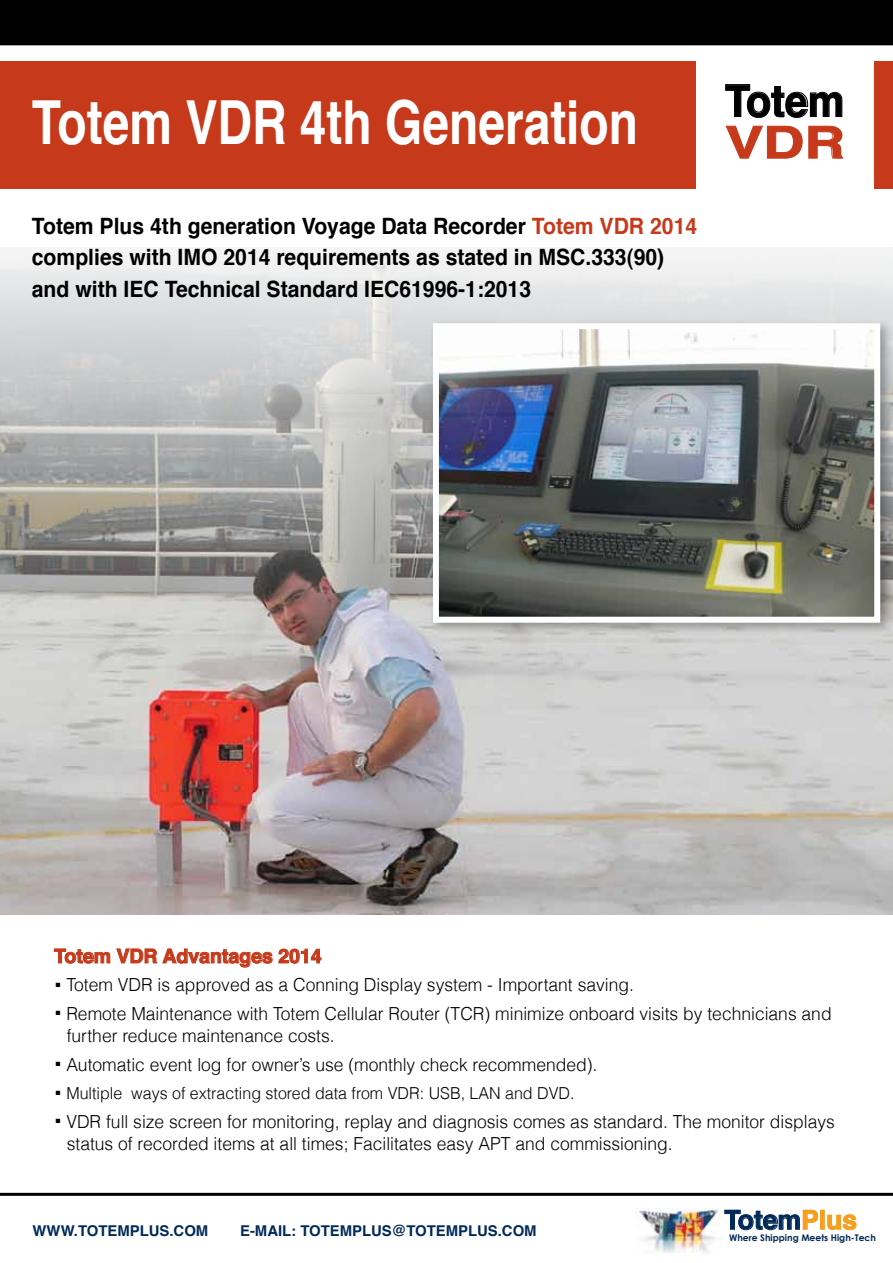
<style>
.page{position:relative;width:893px;height:1263px;background:#fff}
.page>*{position:absolute;margin:0;border:0;box-sizing:border-box;transform-origin:0 0}
.t1{font:700 60.75px "Helvetica";color:#fff;scale:.79 1}
.t2{font:700 44.4px "Helvetica";color:#000;scale:.93 1}
.t3{font:700 44.4px "Helvetica";color:#c63a1b;scale:1.29 1}
.t4{font:700 26.55px "Helvetica";color:#002a58}
.t5{font:700 22.5px/31.5px "Helvetica";color:#000;scale:.94 1}
.t6{font:700 19.5px "Helvetica";color:#c63a1b}
.t7{font:300 18px/28.5px "Helvetica";color:#000}
.t8{font:300 16.5px "Helvetica";color:#000}
.t9{font:700 14.85px "Helvetica";color:#002a58}
.t10{font:700 9.15px "Century Gothic";color:#002a58}
.s1{color:#c63a1b}
.s2{color:#f69e1d}
</style>
<div class="page">
<img style="left:0;top:248px;width:893px;height:666px">
<div style="left:0;top:62px;width:696px;height:127px;background:#c63a1b"></div>
<div style="left:875px;top:62px;width:18px;height:127px;background:#c63a1b"></div>
<div style="left:0;top:0;width:893px;height:45px;background:#000"></div>
<svg style="left:725px;top:84px;width:118px;height:34px"></svg>
<svg style="left:725px;top:125px;width:118px;height:34px"></svg>
<img style="left:637px;top:1209px;width:85px;height:44px">
<svg style="left:724px;top:1209px;width:94px;height:21px"></svg>
<div style="left:820px;top:1210px;width:5px;height:19px;border:1px solid #f69e1d"></div>
<svg style="left:827px;top:1214px;width:30px;height:16px"></svg>
<hr style="left:0;top:1193px;width:893px;height:3px;background:#000">
<svg style="left:54px;top:948px;width:268px;height:20px"></svg>
<div style="left:429px;top:319px;width:464px;height:316px;background:#000;opacity:.3"></div>
<img style="left:440px;top:330px;width:433px;height:286px">
<div style="left:433px;top:323px;width:447px;height:300px;border:6px solid #fff"></div>
<h1 class="t1" style="left:32px;top:74px;width:769px">Totem VDR 4th Generation</h1>
<p class="t5" style="left:32px;top:210px;width:709px">Totem Plus 4th generation Voyage Data Recorder <span class="s1">Totem VDR 2014 </span>complies with IMO 2014 requirements as stated in MSC.333)90( and with IEC Technical Standard IEC61996-1:2013</p>
<h2 class="t2" style="left:725px;top:65px;width:130px">Totem</h2>
<h2 class="t3" style="left:725px;top:107px;width:95px">VDR</h2>
<p class="t6" style="left:54px;top:940px;width:269px">Totem VDR Advantages 2014</p>
<p class="t7" style="left:66px;top:971px;width:767px">Totem VDR is approved as a Conning Display system - Important saving.<br>Remote Maintenance with Totem Cellular Router (TCR) minimize onboard visits by technicians and</p>
<p class="t7" style="left:66px;top:1022px;width:533px">further reduce maintenance costs.<br>Automatic event log for owners’ use (monthly check recommended .(</p>
<p class="t8" style="left:131px;top:1083px;width:445px">ways of extracting stored data from VDR: USB, LAN and DVD.</p>
<p class="t8" style="left:66px;top:1083px;width:58px">Multiple</p>
<p class="t7" style="left:66px;top:1110px;width:770px;line-height:22.5px">VDR full size screen for monitoring, replay and diagnosis comes as standard. The monitor displays status of recorded items at all times; Facilitates easy APT and commissioning.</p>
<p class="t9" style="left:33px;top:1219px;width:177px">WWW.TOTEMPLUS.COM</p>
<p class="t9" style="left:240px;top:1219px;width:298px">E-MAIL: TOTEMPLUS@TOTEMPLUS.COM</p>
<h3 class="t4" style="left:724px;top:1198px;width:134px">Totem<span class="s2">Plus</span></h3>
<p class="t10" style="left:729px;top:1232px;width:148px">Where Shipping Meets High-Tech</p>
</div>
